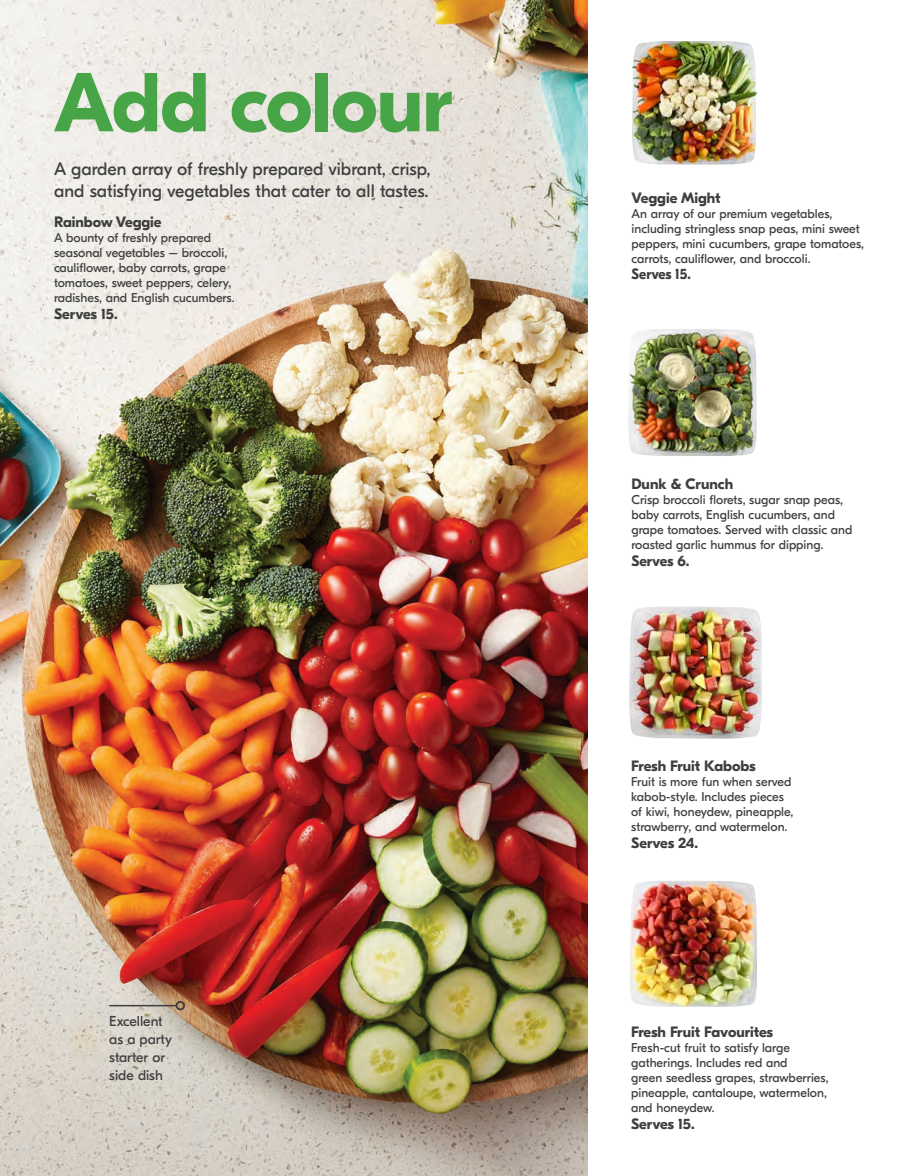
<style>
.page{position:relative;width:906px;height:1176px;background:#fff}
.page>*{position:absolute;margin:0;border:0;box-sizing:border-box;transform-origin:0 0}
.t1{font:700 83.25px "GT Eesti Pro Display";letter-spacing:-.01em;color:#47a447}
.t2{font:18px/22.5px "GT Eesti Display";color:#3e3e3f}
.t3{font:700 15px "GT Eesti Pro Display";color:#3e3e3f}
.t4{font:700 15px "GT Eesti Pro Display";color:#3e3e3f;scale:.93 1}
.t5{font:14.25px/18px "GT Eesti Display";color:#3e3e3f}
.t6{font:12.75px/15px "GT Eesti Display";color:#3e3e3f}
</style>
<div class="page">
<img style="left:0;top:0;width:587px;height:1175px">
<img style="left:632px;top:41px;width:125px;height:123px">
<img style="left:628px;top:329px;width:128px;height:127px">
<img style="left:629px;top:606px;width:132px;height:132px">
<img style="left:629px;top:880px;width:127px;height:126px">
<hr style="left:109px;top:1004px;width:67px;height:2px;background:#3e3e3f">
<div style="left:175px;top:1000px;width:10px;height:10px;border:2px solid #3e3e3f;border-radius:50%"></div>
<h1 class="t1" style="left:54px;top:56px;width:400px">Add colour</h1>
<h2 class="t2" style="left:54px;top:157px;width:378px">A garden array of freshly prepared vibrant, crisp, and satisfying vegetables that cater to all tastes.</h2>
<p class="t3" style="left:54px;top:214px;width:109px">Rainbow Veggie</p>
<p class="t6" style="left:54px;top:231px;width:182px">A bounty of freshly prepared seasonal vegetables – broccoli, cauliflower, baby carrots, grape tomatoes, sweet peppers, celery, radishes, and English cucumbers.</p>
<p class="t3" style="left:54px;top:305px;width:65px">Serves 15.</p>
<p class="t3" style="left:631px;top:189px;width:90px">Veggie Might</p>
<p class="t6" style="left:631px;top:206px;width:234px">An array of our premium vegetables, including stringless snap peas, mini sweet peppers, mini cucumbers, grape tomatoes, carrots, cauliflower, and broccoli.</p>
<p class="t4" style="left:631px;top:265px;width:65px">Serves 15.</p>
<p class="t3" style="left:631px;top:475px;width:103px">Dunk &amp; Crunch</p>
<p class="t6" style="left:631px;top:492px;width:222px">Crisp broccoli florets, sugar snap peas, baby carrots, English cucumbers, and grape tomatoes. Served with classic and roasted garlic hummus for dipping.</p>
<p class="t3" style="left:631px;top:552px;width:59px">Serves 6.</p>
<p class="t3" style="left:631px;top:757px;width:126px">Fresh Fruit Kabobs</p>
<p class="t6" style="left:631px;top:774px;width:163px">Fruit is more fun when served kabob-style. Includes pieces of kiwi, honeydew, pineapple, strawberry, and watermelon.</p>
<p class="t3" style="left:631px;top:834px;width:68px">Serves 24.</p>
<p class="t5" style="left:109px;top:1012px;width:64px">Excellent as a party starter or side dish</p>
<p class="t3" style="left:630px;top:1023px;width:143px">Fresh Fruit Favourites</p>
<p class="t6" style="left:630px;top:1040px;width:199px">Fresh-cut fruit to satisfy large gatherings. Includes red and<br>green seedless grapes, strawberries, pineapple, cantaloupe, watermelon, and honeydew.</p>
<p class="t3" style="left:630px;top:1115px;width:65px">Serves 15.</p>
</div>
